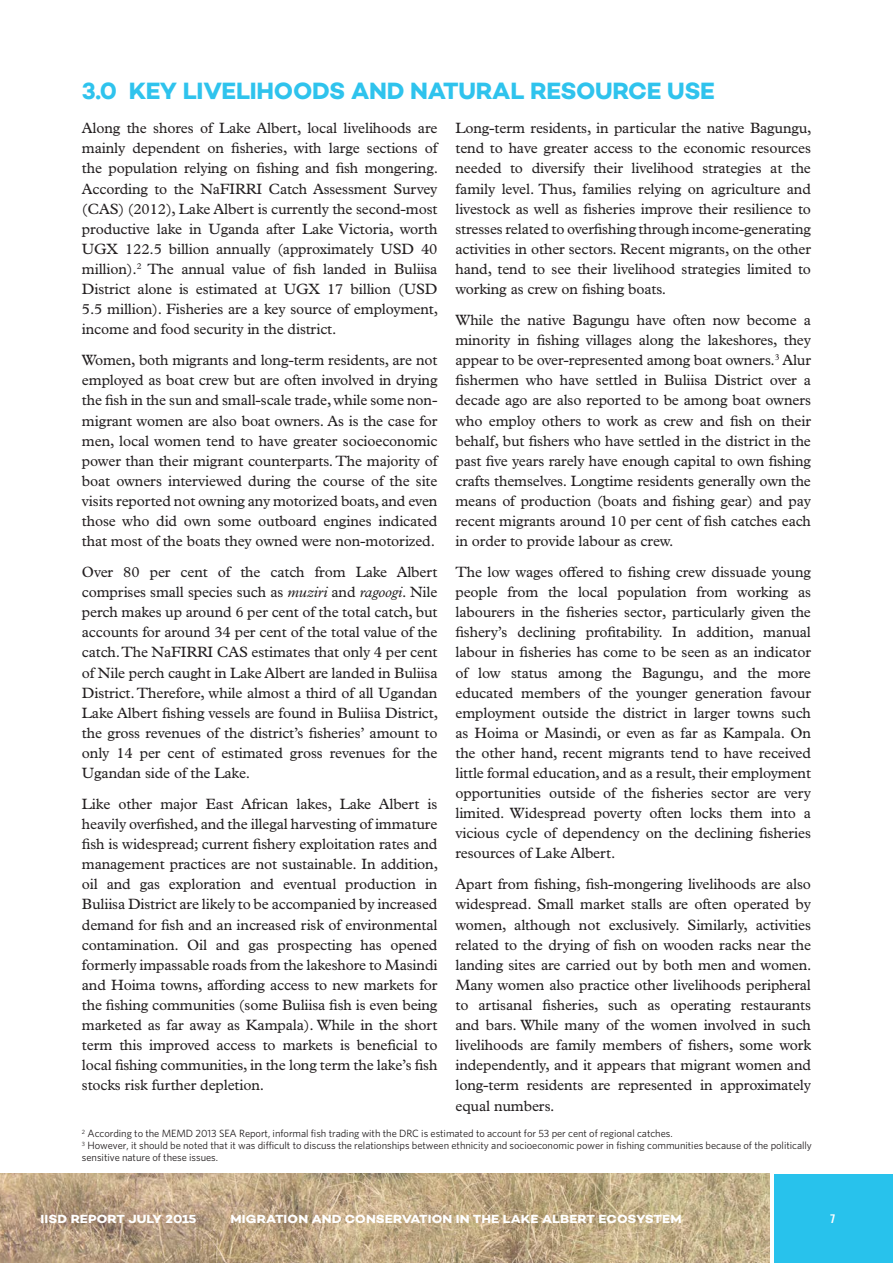
<style>
.page{position:relative;width:893px;height:1263px;background:#fff}
.page>*{position:absolute;margin:0;border:0;box-sizing:border-box;transform-origin:0 0}
.Heading_1{font:700 24px "Campton";letter-spacing:-.01em;color:#2fc3ed}
.Body_copy{font:15px/20.1px "Plantin MT Pro";letter-spacing:-.01em;color:#231f20;text-align:justify}
.t1{font:700 12px "Campton";letter-spacing:.01em;color:#fff;scale:1.1 1}
.t2{font:12px "Trade Gothic LT Std Bd Cn 20";color:#fff;scale:1.1 1}
.Footnotes{font:10.5px/12px "Whitney";letter-spacing:-.005em;color:#231f20}
.s1{font-style:italic}
</style>
<div class="page">
<div style="left:774px;top:1174px;width:119px;height:89px;background:#28c2ec"></div>
<img style="left:0;top:1174px;width:769px;height:89px">
<p class="Heading_1" style="left:82px;top:75px;width:634px">3.0 KEY LIVELIHOODS AND NATURAL RESOURCE USE</p>
<p class="Body_copy" style="left:82px;top:118px;width:358px">Along the shores of Lake Albert, local livelihoods are mainly dependent on fisheries, with large sections of the population relying on fishing and fish mongering.<br>According to the NaFIRRI Catch Assessment Survey (CAS) (2012), Lake Albert is currently the second-most productive lake in Uganda after Lake Victoria, worth UGX 122.5 billion annually (approximately USD 40 million).<sup>2</sup> The annual value of fish landed in Buliisa District alone is estimated at UGX 17 billion (USD 5.5 million). Fisheries are a key source of employment, income and food security in the district.</p>
<p class="Body_copy" style="left:82px;top:350px;width:357px">Women, both migrants and long-term residents, are not employed as boat crew but are often involved in drying the fish in the sun and small-scale trade, while some non&shy;migrant women are also boat owners. As is the case for men, local women tend to have greater socioeconomic power than their migrant counterparts. The majority of boat owners interviewed during the course of the site visits reported not owning any motorized boats, and even those who did own some outboard engines indicated that most of the boats they owned were non-motorized.</p>
<p class="Body_copy" style="left:82px;top:562px;width:358px">Over 80 per cent of the catch from Lake Albert comprises small species such as <span class="s1">muziri</span> and <span class="s1">ragoogi</span>. Nile perch makes up around 6 per cent of the total catch, but accounts for around 34 per cent of the total value of the catch. The NaFIRRI CAS estimates that only 4 per cent of Nile perch caught in Lake Albert are landed in Buliisa District. Therefore, while almost a third of all Ugandan Lake Albert fishing vessels are found in Buliisa District, the gross revenues of the district’s fisheries’ amount to only 14 per cent of estimated gross revenues for the Ugandan side of the Lake.</p>
<p class="Body_copy" style="left:82px;top:794px;width:358px">Like other major East African lakes, Lake Albert is heavily overfished, and the illegal harvesting of immature fish is widespread; current fishery exploitation rates and management practices are not sustainable. In addition, oil and gas exploration and eventual production in Buliisa District are likely to be accompanied by increased demand for fish and an increased risk of environmental contamination. Oil and gas prospecting has opened formerly impassable roads from the lakeshore to Masindi and Hoima towns, affording access to new markets for the fishing communities (some Buliisa fish is even being marketed as far away as Kampala). While in the short term this improved access to markets is beneficial to local fishing communities, in the long term the lake’s fish stocks risk further depletion.</p>
<p class="Body_copy" style="left:455px;top:118px;width:358px">Long-term residents, in particular the native Bagungu, tend to have greater access to the economic resources needed to diversify their livelihood strategies at the family level. Thus, families relying on agriculture and livestock as well as fisheries improve their resilience to stresses related to overfishing through income-generating activities in other sectors. Recent migrants, on the other hand, tend to see their livelihood strategies limited to working as crew on fishing boats.</p>
<p class="Body_copy" style="left:455px;top:310px;width:357px">While the native Bagungu have often now become a minority in fishing villages along the lakeshores, they appear to be over-represented among boat owners.<sup>3</sup> Alur fishermen who have settled in Buliisa District over a decade ago are also reported to be among boat owners who employ others to work as crew and fish on their behalf, but fishers who have settled in the district in the past five years rarely have enough capital to own fishing crafts themselves. Longtime residents generally own the means of production (boats and fishing gear) and pay recent migrants around 10 per cent of fish catches each in order to provide labour as crew.</p>
<p class="Body_copy" style="left:455px;top:562px;width:357px">The low wages offered to fishing crew dissuade young people from the local population from working as labourers in the fisheries sector, particularly given the fishery’s declining profitability. In addition, manual labour in fisheries has come to be seen as an indicator of low status among the Bagungu, and the more educated members of the younger generation favour employment outside the district in larger towns such as Hoima or Masindi, or even as far as Kampala. On the other hand, recent migrants tend to have received little formal education, and as a result, their employment opportunities outside of the fisheries sector are very limited. Widespread poverty often locks them into a vicious cycle of dependency on the declining fisheries resources of Lake Albert.</p>
<p class="Body_copy" style="left:455px;top:874px;width:358px">Apart from fishing, fish-mongering livelihoods are also widespread. Small market stalls are often operated by women, although not exclusively. Similarly, activities related to the drying of fish on wooden racks near the landing sites are carried out by both men and women.<br>Many women also practice other livelihoods peripheral to artisanal fisheries, such as operating restaurants and bars. While many of the women involved in such livelihoods are family members of fishers, some work independently, and it appears that migrant women and long-term residents are represented in approximately equal numbers.</p>
<p class="Footnotes" style="left:82px;top:1127px;width:592px"><sup>2</sup> According to the MEMD 2013 SEA Report, informal fish trading with the DRC is estimated to account for 53 per cent of regional catches.</p>
<p class="Footnotes" style="left:82px;top:1139px;width:731px"><sup>3</sup> However, it should be noted that it was difficult to discuss the relationships between ethnicity and socioeconomic power in fishing communities because of the politically sensitive nature of these issues.</p>
<p class="t1" style="left:41px;top:1211px;width:143px">IISD REPORT JULY 2015</p>
<p class="t1" style="left:230px;top:1211px;width:412px">MIGRATION AND CONSERVATION IN THE LAKE ALBERT ECOSYSTEM</p>
<p class="t2" style="left:830px;top:1212px;width:7px">7</p>
</div>
